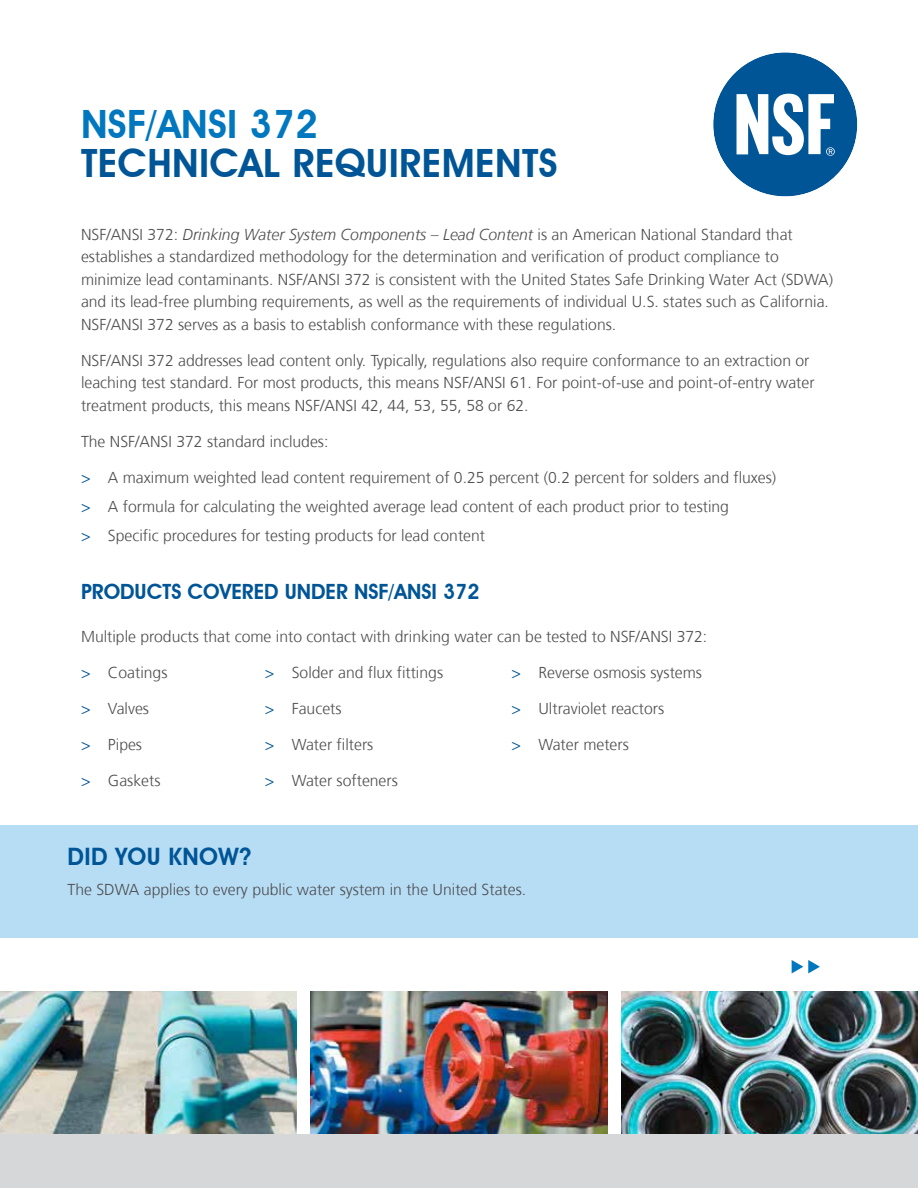
<style>
.page{position:relative;width:918px;height:1188px;background:#fff}
.page>*{position:absolute;margin:0;border:0;box-sizing:border-box;transform-origin:0 0}
.t1{font:600 39px "Avant Garde IT Cby BT";letter-spacing:.01em;color:#005596}
.t2{font:600 39px "Avant Garde IT Cby BT";letter-spacing:.01em;color:#0077be}
.t3{font:600 24px "Avant Garde IT Cby BT";letter-spacing:.02em;color:#005596}
.t4{font:600 21px "Avant Garde IT Cby BT";color:#005596}
.t5{font:300 15.75px/22.5px "Frutiger";color:#4d4d4f}
.s1{font-style:italic}
.s2{color:#005596}
</style>
<div class="page">
<img style="left:0;top:991px;width:297px;height:143px">
<img style="left:621px;top:991px;width:297px;height:143px">
<img style="left:310px;top:991px;width:298px;height:143px">
<div style="left:0;top:1134px;width:918px;height:54px;background:#d5d7d8"></div>
<svg style="left:792px;top:960px;width:28px;height:13px"></svg>
<svg style="left:713px;top:52px;width:145px;height:145px"></svg>
<div style="left:0;top:826px;width:918px;height:112px;background:#b7ddf5"></div>
<h1 class="t2" style="left:81px;top:100px;width:239px">NSF/ANSI 372</h1>
<h1 class="t1" style="left:81px;top:139px;width:478px">TECHNICAL REQUIREMENTS</h1>
<p class="t5" style="left:81px;top:223px;width:754px">NSF/ANSI 372: <span class="s1">Drinking Water System Components – Lead Content</span> is an American National Standard that establishes a standardized methodology for the determination and verification of product compliance to minimize lead contaminants. NSF/ANSI 372 is consistent with the United States Safe Drinking Water Act (SDWA) and its lead-free plumbing requirements, as well as the requirements of individual U.S. states such as California.<br>NSF/ANSI 372 serves as a basis to establish conformance with these regulations.</p>
<p class="t5" style="left:81px;top:349px;width:735px">NSF/ANSI 372 addresses lead content only. Typically, regulations also require conformance to an extraction or leaching test standard. For most products, this means NSF/ANSI 61. For point-of-use and point-of-entry water treatment products, this means NSF/ANSI 42, 44, 53, 55, 58 or 62.</p>
<p class="t5" style="left:81px;top:430px;width:249px">The NSF/ANSI 372 standard includes:</p>
<p class="t5" style="left:81px;top:463px;width:697px;line-height:29.2px"><span class="s2">&gt;</span> A maximum weighted lead content requirement of 0.25 percent (0.2 percent for solders and fluxes) <span class="s2">&gt;</span> A formula for calculating the weighted average lead content of each product prior to testing<br><span class="s2">&gt;</span> Specific procedures for testing products for lead content</p>
<h3 class="t4" style="left:81px;top:579px;width:400px">PRODUCTS COVERED UNDER NSF/ANSI 372</h3>
<p class="t5" style="left:81px;top:625px;width:628px">Multiple products that come into contact with drinking water can be tested to NSF/ANSI 372:</p>
<p class="t5" style="left:81px;top:661px;width:88px"><span class="s2">&gt;</span> Coatings</p>
<p class="t5" style="left:81px;top:697px;width:70px"><span class="s2">&gt;</span> Valves</p>
<p class="t5" style="left:81px;top:733px;width:63px"><span class="s2">&gt;</span> Pipes</p>
<p class="t5" style="left:81px;top:769px;width:81px"><span class="s2">&gt;</span> Gaskets</p>
<p class="t5" style="left:265px;top:661px;width:180px"><span class="s2">&gt;</span> Solder and flux fittings</p>
<p class="t5" style="left:265px;top:697px;width:78px"><span class="s2">&gt;</span> Faucets</p>
<p class="t5" style="left:265px;top:733px;width:110px"><span class="s2">&gt;</span> Water filters</p>
<p class="t5" style="left:265px;top:769px;width:135px"><span class="s2">&gt;</span> Water softeners</p>
<p class="t5" style="left:511px;top:661px;width:192px"><span class="s2">&gt;</span> Reverse osmosis systems</p>
<p class="t5" style="left:511px;top:697px;width:154px"><span class="s2">&gt;</span> Ultraviolet reactors</p>
<p class="t5" style="left:511px;top:733px;width:119px"><span class="s2">&gt;</span> Water meters</p>
<h2 class="t3" style="left:68px;top:842px;width:185px">DID YOU KNOW?</h2>
<p class="t5" style="left:68px;top:878px;width:460px">The SDWA applies to every public water system in the United States.</p>
</div>
